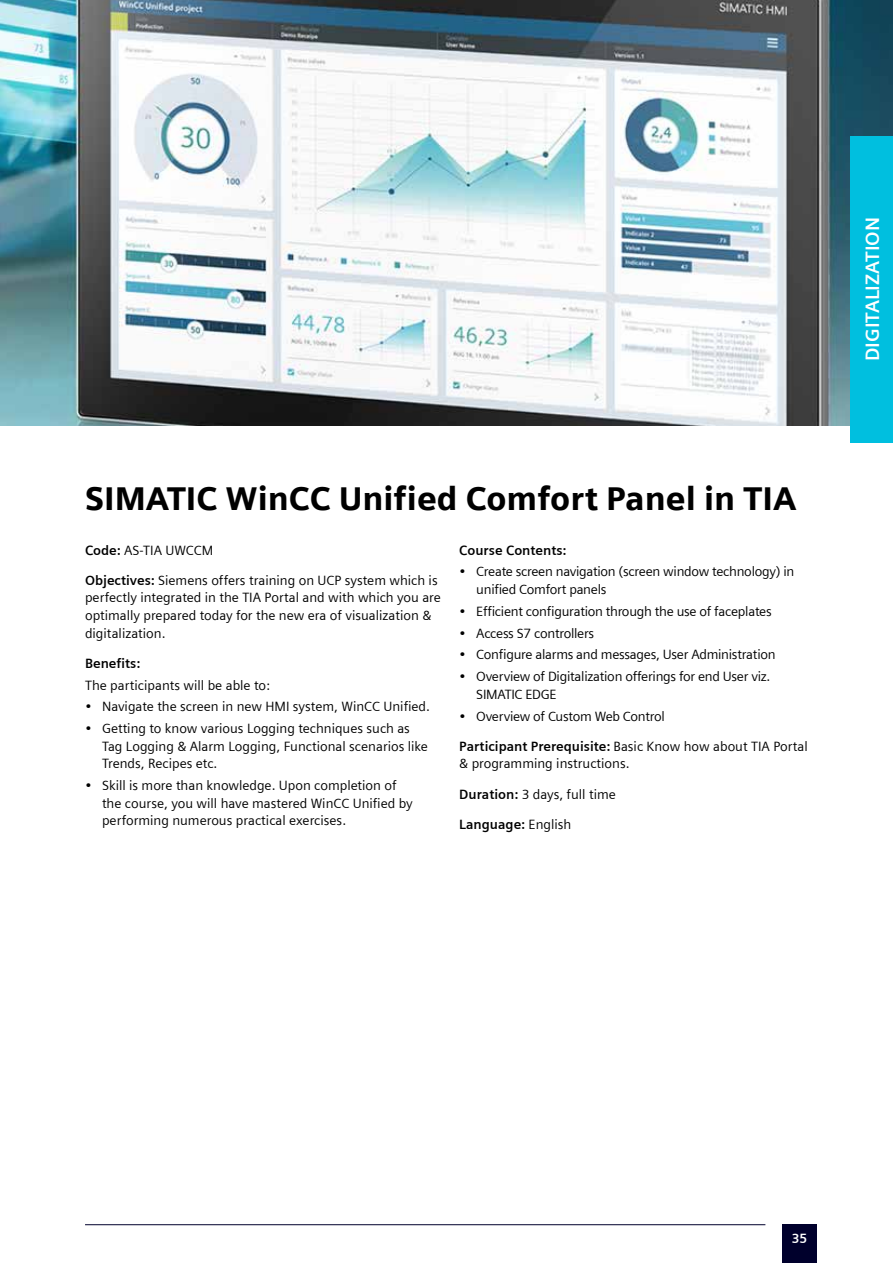
<style>
.page{position:relative;width:893px;height:1263px;background:#fff}
.page>*{position:absolute;margin:0;border:0;box-sizing:border-box;transform-origin:0 0}
.t1{font:900 33px "Siemens Sans";color:#000}
.t2{font:700 19.5px "Siemens Sans";color:#fff}
.t3{font:13.5px/17.5px "Siemens Sans";color:#000}
.t4{font:13.5px/17.5px "Siemens Sans";letter-spacing:-.02em;color:#000}
.t5{font:700 13.5px "Siemens Sans";color:#000}
.t6{font:700 13.5px "Siemens Sans";color:#fff}
.s1{font-weight:700}
.s2{font-weight:400}
</style>
<div class="page">
<div style="left:782px;top:1225px;width:34px;height:38px;background:#00002c"></div>
<hr style="left:85px;top:1224px;width:680px;height:1px;background:#00002c">
<img style="left:0;top:0;width:893px;height:425px">
<div style="left:850px;top:136px;width:43px;height:306px;background:#00bfdf"></div>
<h1 class="t1" style="left:85px;top:479px;width:713px">SIMATIC WinCC Unified Comfort Panel in TIA</h1>
<p class="t3" style="left:85px;top:541px;width:130px"><span class="s1">Code:</span> AS-TIA UWCCM</p>
<p class="t3" style="left:85px;top:571px;width:357px"><span class="s1">Objectives:</span> Siemens offers training on UCP system which is perfectly integrated in the TIA Portal and with which you are optimally prepared today for the new era of visualization &amp; digitalization.</p>
<p class="t5" style="left:85px;top:655px;width:57px">Benefits:</p>
<p class="t3" style="left:85px;top:676px;width:186px">The participants will be able to:</p>
<p class="t3" style="left:85px;top:698px;width:346px">• Navigate the screen in new HMI system, WinCC Unified.</p>
<p class="t3" style="left:102px;top:720px;width:327px;text-indent:-17px">• Getting to know various Logging techniques such as<br>Tag Logging &amp; Alarm Logging, Functional scenarios like<br>Trends, Recipes etc.</p>
<p class="t3" style="left:102px;top:777px;width:312px;text-indent:-17px">• Skill is more than knowledge. Upon completion of the course, you will have mastered WinCC Unified by performing numerous practical exercises.</p>
<p class="t5" style="left:459px;top:542px;width:109px">Course Contents:</p>
<p class="t4" style="left:476px;top:563px;width:320px;text-indent:-17px">• Create screen navigation (screen window technology) in unified Comfort panels</p>
<p class="t4" style="left:459px;top:602px;width:314px">• Efficient configuration through the use of faceplates</p>
<p class="t4" style="left:459px;top:624px;width:137px">• Access S7 controllers</p>
<p class="t4" style="left:459px;top:646px;width:318px">• Configure alarms and messages, User Administration</p>
<p class="t4" style="left:476px;top:668px;width:296px;text-indent:-17px">• Overview of Digitalization offerings for end User viz.<br>SIMATIC EDGE</p>
<p class="t4" style="left:459px;top:707px;width:207px">• Overview of Custom Web Control</p>
<p class="t3" style="left:459px;top:737px;width:350px"><span class="s1">Participant Prerequisite:</span> Basic Know how about TIA Portal &amp; programming instructions.</p>
<p class="t3" style="left:459px;top:785px;width:158px"><span class="s1">Duration:</span> 3 days, full time</p>
<p class="t5" style="left:459px;top:817px;width:114px">Language: <span class="s2">English</span></p>
<h2 class="t2" style="left:861px;top:361px;width:146px;rotate:-90deg">DIGITALIZATION</h2>
<p class="t6" style="left:792px;top:1231px;width:17px">35</p>
</div>
